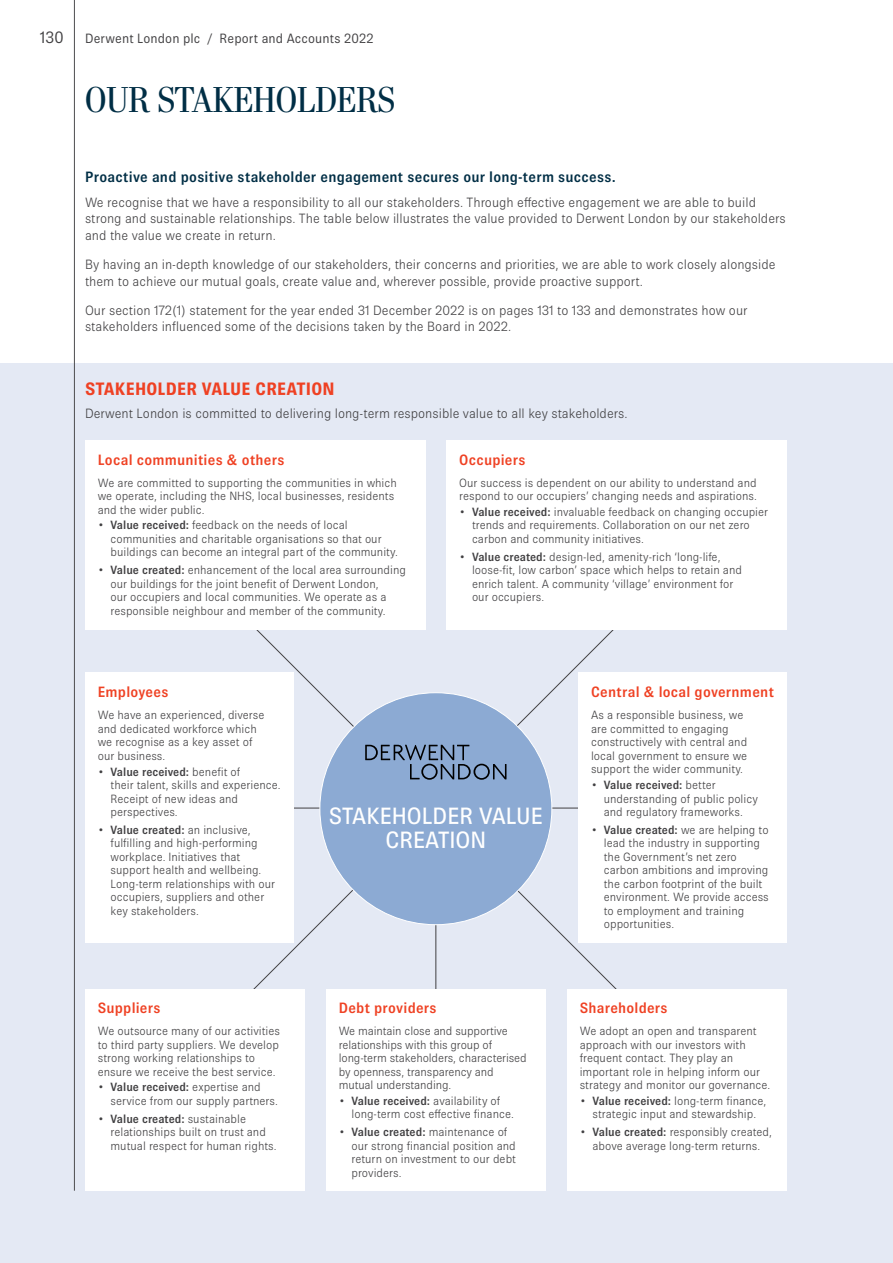
<style>
.page{position:relative;width:893px;height:1263px;background:#fff}
.page>*{position:absolute;margin:0;border:0;box-sizing:border-box;transform-origin:0 0}
.t1{font:36px "Stilson";color:#002e45}
.t2{font:500 23.7px/23.7px "Brown Pro";color:#fff;text-align:center}
.t3{font:700 18px "Brown Pro";letter-spacing:.01em;color:#ef4123}
.t4{font:16.5px "Brown Pro";color:#414042}
.t5{font:600 15px "Brown Pro";letter-spacing:.015em;color:#ef4123}
.t6{font:600 15px "Brown Pro";letter-spacing:.015em;color:#002e45}
.t7{font:300 13.5px/16.5px "Brown Pro";color:#414042}
.t8{font:13.5px "Brown Pro";letter-spacing:.01em;color:#414042}
.t9{font:300 12px/13.5px "Brown Pro";color:#414042}
.s1{font-weight:600}
</style>
<div class="page">
<div style="left:0;top:364px;width:893px;height:899px;background:#e4e9f4"></div>
<svg style="left:197px;top:547px;width:498px;height:442px"></svg>
<hr style="left:435px;top:721px;width:1px;height:313px;background:#414042">
<hr style="left:266px;top:808px;width:330px;height:1px;background:#414042">
<div style="left:320px;top:693px;width:232px;height:232px;background:#8caad3;border-radius:50%"></div>
<div style="left:85px;top:673px;width:208px;height:270px;background:#fff"></div>
<div style="left:578px;top:673px;width:209px;height:270px;background:#fff"></div>
<div style="left:85px;top:440px;width:340px;height:189px;background:#fff"></div>
<div style="left:446px;top:440px;width:341px;height:189px;background:#fff"></div>
<svg style="left:365px;top:745px;width:141px;height:35px"></svg>
<div style="left:85px;top:989px;width:220px;height:202px;background:#fff"></div>
<div style="left:326px;top:989px;width:220px;height:202px;background:#fff"></div>
<div style="left:567px;top:989px;width:220px;height:202px;background:#fff"></div>
<hr style="left:74px;top:0;width:1px;height:1191px;background:#4d4d4f">
<h3 class="t4" style="left:40px;top:28px;width:25px">130</h3>
<p class="t8" style="left:85px;top:30px;width:290px">Derwent London plc / Report and Accounts 2022</p>
<h1 class="t1" style="left:85px;top:79px;width:311px">OUR STAKEHOLDERS</h1>
<p class="t6" style="left:85px;top:168px;width:532px">Proactive and positive stakeholder engagement secures our long-term success.</p>
<p class="t7" style="left:85px;top:194px;width:702px">We recognise that we have a responsibility to all our stakeholders. Through effective engagement we are able to build strong and sustainable relationships. The table below illustrates the value provided to Derwent London by our stakeholders and the value we create in return.</p>
<p class="t7" style="left:85px;top:256px;width:692px">By having an in-depth knowledge of our stakeholders, their concerns and priorities, we are able to work closely alongside them to achieve our mutual goals, create value and, wherever possible, provide proactive support.</p>
<p class="t7" style="left:85px;top:302px;width:664px">Our section 172(1) statement for the year ended 31 December 2022 is on pages 131 to 133 and demonstrates how our stakeholders influenced some of the decisions taken by the Board in 2022.</p>
<h3 class="t3" style="left:85px;top:379px;width:251px">STAKEHOLDER VALUE CREATION</h3>
<p class="t7" style="left:85px;top:405px;width:544px">Derwent London is committed to delivering long-term responsible value to all key stakeholders.</p>
<p class="t5" style="left:98px;top:451px;width:188px">Local communities &amp; others</p>
<p class="t9" style="left:98px;top:476px;width:301px">We are committed to supporting the communities in which we operate, including the NHS, local businesses, residents and the wider public.</p>
<p class="t9" style="left:111px;top:518px;width:289px;text-indent:-13px">• <span class="s1">Value received:</span> feedback on the needs of local communities and charitable organisations so that our buildings can become an integral part of the community.</p>
<p class="t9" style="left:111px;top:563px;width:297px;text-indent:-13px">• <span class="s1">Value created:</span> enhancement of the local area surrounding our buildings for the joint benefit of Derwent London,<br>our occupiers and local communities. We operate as a responsible neighbour and member of the community.</p>
<p class="t5" style="left:459px;top:451px;width:68px">Occupiers</p>
<p class="t9" style="left:459px;top:476px;width:299px">Our success is dependent on our ability to understand and respond to our occupiers’ changing needs and aspirations.</p>
<p class="t9" style="left:472px;top:505px;width:298px;text-indent:-13px">• <span class="s1">Value received:</span> invaluable feedback on changing occupier trends and requirements. Collaboration on our net zero carbon and community initiatives.</p>
<p class="t9" style="left:472px;top:550px;width:271px;text-indent:-13px">• <span class="s1">Value created:</span> design-led, amenity-rich ‘long-life, loose-fit, low carbon’ space which helps to retain and enrich talent. A community ‘village’ environment for our occupiers.</p>
<p class="t5" style="left:98px;top:684px;width:72px">Employees</p>
<p class="t9" style="left:98px;top:708px;width:168px">We have an experienced, diverse and dedicated workforce which we recognise as a key asset of our business.</p>
<p class="t9" style="left:111px;top:765px;width:172px;text-indent:-13px">• <span class="s1">Value received:</span> benefit of<br>their talent, skills and experience.<br>Receipt of new ideas and perspectives.</p>
<p class="t9" style="left:111px;top:823px;width:166px;text-indent:-13px">• <span class="s1">Value created:</span> an inclusive, fulfilling and high-performing workplace. Initiatives that support health and wellbeing.<br>Long-term relationships with our occupiers, suppliers and other key stakeholders.</p>
<p class="t5" style="left:98px;top:1000px;width:64px">Suppliers</p>
<p class="t9" style="left:98px;top:1024px;width:184px">We outsource many of our activities to third party suppliers. We develop strong working relationships to ensure we receive the best service.</p>
<p class="t9" style="left:111px;top:1080px;width:169px;text-indent:-13px">• <span class="s1">Value received:</span> expertise and service from our supply partners.</p>
<p class="t9" style="left:111px;top:1112px;width:167px;text-indent:-13px">• <span class="s1">Value created:</span> sustainable relationships built on trust and mutual respect for human rights.</p>
<h2 class="t2" style="left:329px;top:804px;width:215px">STAKEHOLDER VALUE<br>CREATION</h2>
<p class="t5" style="left:339px;top:1000px;width:99px">Debt providers</p>
<p class="t9" style="left:339px;top:1024px;width:190px">We maintain close and supportive relationships with this group of long-term stakeholders, characterised by openness, transparency and mutual understanding.</p>
<p class="t9" style="left:351px;top:1094px;width:164px;text-indent:-13px">• <span class="s1">Value received:</span> availability of long-term cost effective finance.</p>
<p class="t9" style="left:351px;top:1125px;width:166px;text-indent:-13px">• <span class="s1">Value created:</span> maintenance of our strong financial position and return on investment to our debt providers.</p>
<p class="t5" style="left:591px;top:684px;width:184px">Central &amp; local government</p>
<p class="t9" style="left:591px;top:708px;width:158px">As a responsible business, we are committed to engaging constructively with central and local government to ensure we support the wider community.</p>
<p class="t9" style="left:604px;top:778px;width:156px;text-indent:-13px">• <span class="s1">Value received:</span> better understanding of public policy and regulatory frameworks.</p>
<p class="t9" style="left:604px;top:823px;width:167px;text-indent:-13px">• <span class="s1">Value created:</span> we are helping to lead the industry in supporting the Government’s net zero carbon ambitions and improving the carbon footprint of the built environment. We provide access to employment and training opportunities.</p>
<p class="t5" style="left:580px;top:1000px;width:89px">Shareholders</p>
<p class="t9" style="left:580px;top:1024px;width:192px">We adopt an open and transparent approach with our investors with frequent contact. They play an important role in helping inform our strategy and monitor our governance.</p>
<p class="t9" style="left:580px;top:1094px;width:188px;text-align:center">• <span class="s1">Value received:</span> long-term finance, strategic input and stewardship.</p>
<p class="t9" style="left:580px;top:1125px;width:194px;text-align:center">• <span class="s1">Value created:</span> responsibly created, above average long-term returns.</p>
</div>
